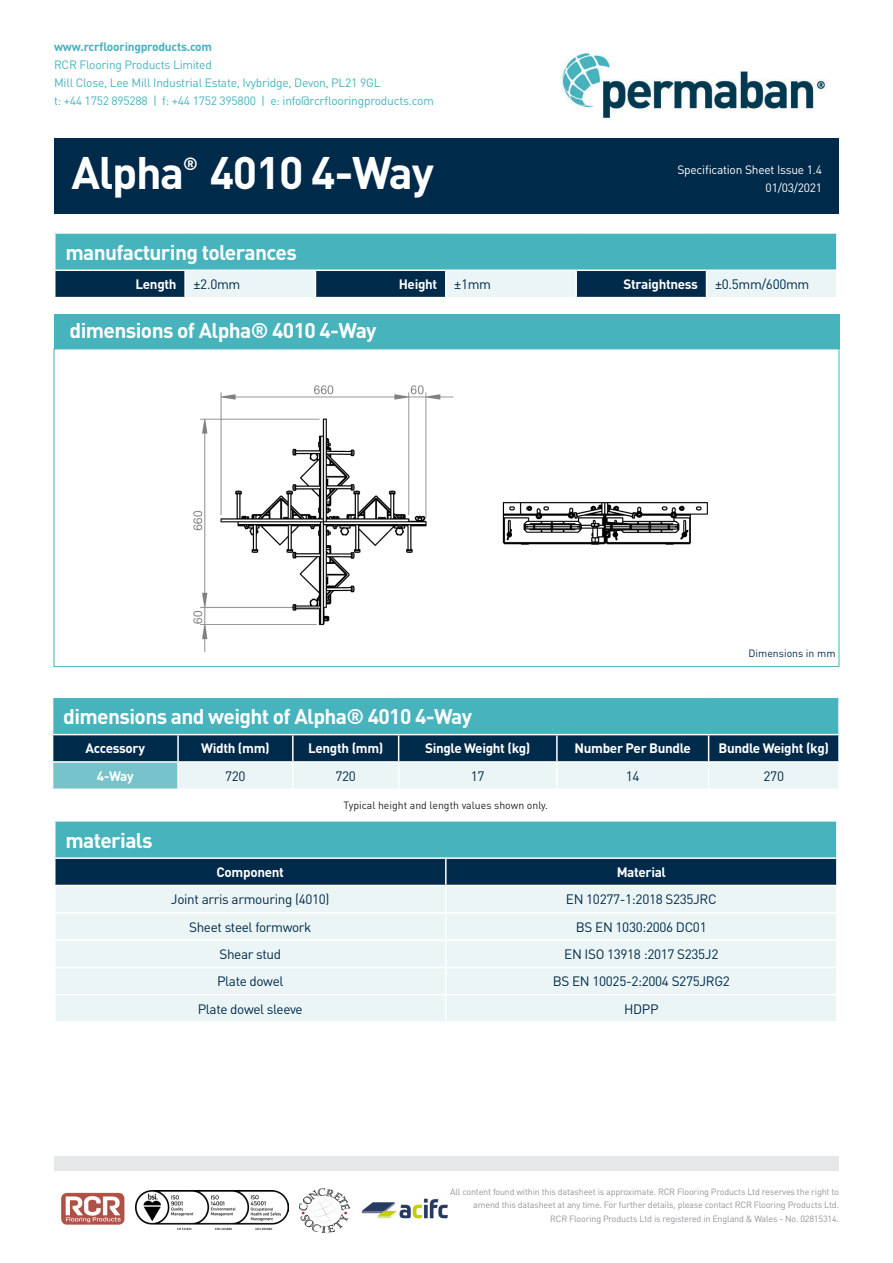
<style>
.page{position:relative;width:893px;height:1263px;background:#fff}
.page>*{position:absolute;margin:0;border:0;box-sizing:border-box;transform-origin:0 0}
.t1{font:700 45px "DIN Pro";letter-spacing:-.03em;color:#fff}
.t2{font:700 21px "DIN Pro";letter-spacing:-.03em;color:#fff}
.t3{font:700 17.55px "DIN Pro";color:#fff}
.body{font:13.5px "DIN Pro";letter-spacing:-.025em;color:#002a49}
.body-2{font:700 13.5px "DIN Pro";letter-spacing:-.025em;color:#fff}
.t4{font:12px "DIN Pro";letter-spacing:-.02em;color:#47b3bd}
.t5{font:12px "DIN Pro";letter-spacing:-.02em;color:#fff}
.t6{font:700 12px "DIN Pro";letter-spacing:-.02em;color:#47b3bd}
.body-3{font:10.5px "DIN Pro";color:#231f20}
.t7{font:10.5px "DIN Pro";color:#002a49}
.t8{font:9px/13.5px "DIN Pro";letter-spacing:-.02em;color:#939598;text-align:right}
</style>
<div class="page">
<div style="left:54px;top:138px;width:785px;height:76px;background:#002a49"></div>
<div style="left:54px;top:1157px;width:785px;height:14px;background:#e6e7e9"></div>
<div style="left:53px;top:697px;width:786px;height:38px;background:#47b3bd"></div>
<hr style="left:838px;top:698px;width:2px;height:36px;background:#fff">
<hr style="left:52px;top:696px;width:126px;height:2px;background:#fff">
<hr style="left:178px;top:696px;width:115px;height:2px;background:#fff">
<hr style="left:293px;top:696px;width:106px;height:2px;background:#fff">
<hr style="left:399px;top:696px;width:158px;height:2px;background:#fff">
<hr style="left:557px;top:696px;width:152px;height:2px;background:#fff">
<hr style="left:709px;top:696px;width:131px;height:2px;background:#fff">
<hr style="left:52px;top:734px;width:126px;height:1px;background:#fff">
<hr style="left:178px;top:734px;width:115px;height:1px;background:#fff">
<hr style="left:293px;top:734px;width:106px;height:1px;background:#fff">
<hr style="left:399px;top:734px;width:158px;height:1px;background:#fff">
<hr style="left:557px;top:734px;width:152px;height:1px;background:#fff">
<hr style="left:709px;top:734px;width:131px;height:1px;background:#fff">
<svg style="left:52px;top:735px;width:787px;height:54px;background:#718f9f"></svg>
<hr style="left:838px;top:763px;width:2px;height:25px;background:#fff">
<hr style="left:709px;top:761px;width:131px;height:2px;background:#fff">
<hr style="left:52px;top:788px;width:126px;height:2px;background:#fff">
<hr style="left:178px;top:788px;width:115px;height:2px;background:#fff">
<hr style="left:399px;top:788px;width:158px;height:2px;background:#fff">
<hr style="left:557px;top:788px;width:152px;height:2px;background:#fff">
<hr style="left:709px;top:788px;width:131px;height:2px;background:#fff">
<div style="left:54px;top:315px;width:786px;height:34px;background:#47b3bd"></div>
<div style="left:55px;top:821px;width:782px;height:37px;background:#47b3bd"></div>
<hr style="left:836px;top:821px;width:2px;height:36px;background:#fff">
<hr style="left:54px;top:857px;width:392px;height:2px;background:#fff">
<hr style="left:446px;top:857px;width:392px;height:2px;background:#fff">
<svg style="left:54px;top:858px;width:783px;height:163px;background:#c6d5da"></svg>
<hr style="left:54px;top:994px;width:392px;height:1px;background:#fff">
<hr style="left:445px;top:995px;width:2px;height:26px;background:#fff">
<hr style="left:836px;top:995px;width:2px;height:26px;background:#fff">
<hr style="left:446px;top:994px;width:392px;height:1px;background:#fff">
<div style="left:55px;top:233px;width:782px;height:37px;background:#47b3bd"></div>
<hr style="left:836px;top:234px;width:2px;height:35px;background:#fff">
<hr style="left:54px;top:232px;width:131px;height:2px;background:#fff">
<hr style="left:185px;top:232px;width:130px;height:2px;background:#fff">
<hr style="left:315px;top:232px;width:131px;height:2px;background:#fff">
<hr style="left:446px;top:232px;width:130px;height:2px;background:#fff">
<hr style="left:576px;top:232px;width:130px;height:2px;background:#fff">
<hr style="left:706px;top:232px;width:132px;height:2px;background:#fff">
<hr style="left:54px;top:269px;width:131px;height:2px;background:#fff">
<hr style="left:185px;top:269px;width:130px;height:2px;background:#fff">
<hr style="left:315px;top:269px;width:131px;height:2px;background:#fff">
<hr style="left:446px;top:269px;width:130px;height:2px;background:#fff">
<hr style="left:576px;top:269px;width:130px;height:2px;background:#fff">
<svg style="left:55px;top:270px;width:781px;height:28px;background:#7f97a6"></svg>
<hr style="left:706px;top:269px;width:132px;height:2px;background:#fff">
<hr style="left:706px;top:297px;width:132px;height:1px;background:#fff">
<img style="left:562px;top:51px;width:264px;height:69px">
<img style="left:299px;top:1189px;width:50px;height:43px">
<img style="left:61px;top:1192px;width:64px;height:33px">
<img style="left:361px;top:1198px;width:87px;height:21px">
<img style="left:136px;top:1190px;width:152px;height:40px">
<img style="left:193px;top:385px;width:515px;height:267px">
<div style="left:614px;top:605px;width:134px;height:34px;background:#fff"></div>
<div style="left:357px;top:605px;width:134px;height:34px;background:#fff"></div>
<p class="t6" style="left:54px;top:39px;width:160px">www.rcrflooringproducts.com</p>
<p class="t4" style="left:54px;top:57px;width:159px">RCR Flooring Products Limited</p>
<p class="t4" style="left:54px;top:75px;width:328px">Mill Close, Lee Mill Industrial Estate, Ivybridge, Devon, PL21 9GL</p>
<p class="t4" style="left:54px;top:93px;width:381px">t: +44 1752 895288 | f: +44 1752 395800 | e: info@rcrflooringproducts.com</p>
<p class="t3" style="left:183px;top:152px;width:16px">®</p>
<p class="t1" style="left:210px;top:142px;width:226px">4010 4-Way</p>
<p class="t1" style="left:72px;top:142px;width:114px">Alpha</p>
<p class="t5" style="left:677px;top:161px;width:146px">Specification Sheet Issue 1.4</p>
<p class="t5" style="left:766px;top:179px;width:58px">01/03/2021</p>
<p class="t2" style="left:65px;top:238px;width:233px">manufacturing tolerances</p>
<p class="body-2" style="left:135px;top:275px;width:43px">Length</p>
<p class="body" style="left:194px;top:275px;width:48px">±2.0mm</p>
<p class="body-2" style="left:399px;top:275px;width:40px">Height</p>
<p class="body" style="left:454px;top:275px;width:38px">±1mm</p>
<p class="body-2" style="left:624px;top:275px;width:76px">Straightness</p>
<p class="body" style="left:715px;top:275px;width:96px">±0.5mm/600mm</p>
<p class="t2" style="left:70px;top:317px;width:309px">dimensions of Alpha® 4010 4-Way</p>
<p class="t7" style="left:748px;top:646px;width:89px">Dimensions in mm</p>
<p class="t2" style="left:63px;top:702px;width:411px">dimensions and weight of Alpha® 4010 4-Way</p>
<p class="body-2" style="left:86px;top:739px;width:61px">Accessory</p>
<p class="body-2" style="left:201px;top:739px;width:70px">Width (mm)</p>
<p class="body-2" style="left:308px;top:739px;width:77px">Length (mm)</p>
<p class="body-2" style="left:425px;top:739px;width:107px">Single Weight (kg)</p>
<p class="body-2" style="left:575px;top:739px;width:118px">Number Per Bundle</p>
<p class="body-2" style="left:719px;top:739px;width:112px">Bundle Weight (kg)</p>
<p class="body-2" style="left:97px;top:767px;width:39px">4-Way</p>
<p class="body" style="left:225px;top:767px;width:22px">720</p>
<p class="body" style="left:335px;top:767px;width:22px">720</p>
<p class="body" style="left:471px;top:767px;width:15px">17</p>
<p class="body" style="left:626px;top:767px;width:15px">14</p>
<p class="body" style="left:764px;top:767px;width:22px">270</p>
<p class="body-3" style="left:344px;top:798px;width:206px">Typical height and length values shown only.</p>
<p class="t2" style="left:65px;top:826px;width:89px">materials</p>
<p class="body-2" style="left:217px;top:863px;width:69px">Component</p>
<p class="body-2" style="left:617px;top:863px;width:51px">Material</p>
<p class="body" style="left:171px;top:890px;width:160px">Joint arris armouring (4010)</p>
<p class="body" style="left:566px;top:890px;width:152px">EN 10277-1:2018 S235JRC</p>
<p class="body" style="left:189px;top:917px;width:124px">Sheet steel formwork</p>
<p class="body" style="left:576px;top:917px;width:132px">BS EN 1030:2006 DC01</p>
<p class="body" style="left:219px;top:945px;width:63px">Shear stud</p>
<p class="body" style="left:564px;top:945px;width:156px">EN ISO 13918 :2017 S235J2</p>
<p class="body" style="left:217px;top:972px;width:68px">Plate dowel</p>
<p class="body" style="left:553px;top:972px;width:178px">BS EN 10025-2:2004 S275JRG2</p>
<p class="body" style="left:198px;top:999px;width:107px">Plate dowel sleeve</p>
<p class="body" style="left:624px;top:999px;width:36px">HDPP</p>
<p class="t8" style="left:450px;top:1184px;width:390px">All content found within this datasheet is approximate. RCR Flooring Products Ltd reserves the right to amend this datasheet at any time. For further details, please contact RCR Flooring Products Ltd.</p>
<p class="t8" style="left:550px;top:1211px;width:290px">RCR Flooring Products Ltd is registered in England &amp; Wales - No. 02815314.</p>
</div>
